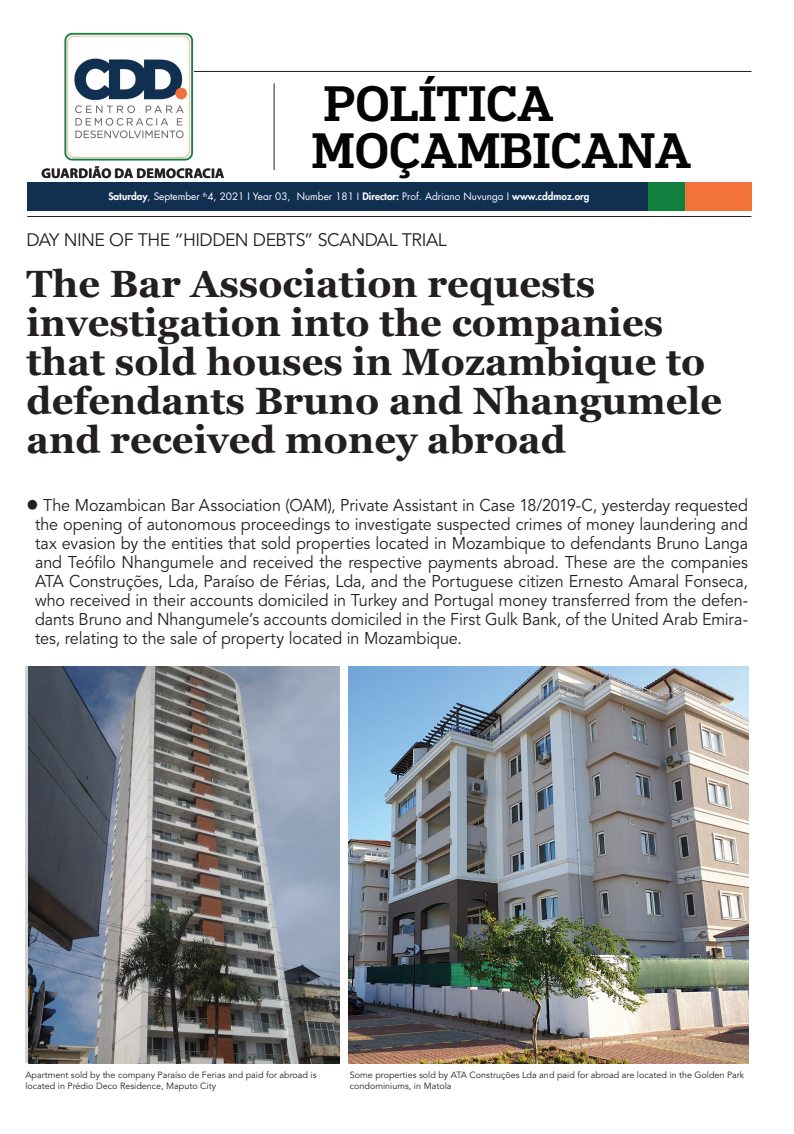
<style>
.page{position:relative;width:794px;height:1134px;background:#fff}
.page>*{position:absolute;margin:0;border:0;box-sizing:border-box;transform-origin:0 0}
.t1{font:500 47px/47px "Popular";color:#040503}
.t2{font:700 38px/39px "Georgia";color:#231f20}
.t3{font:18px "Avenir LT Std";letter-spacing:-.03em;color:#231f20}
.t4{font:17px/19px "Avenir LT Std";letter-spacing:-.005em;color:#231f20;text-align:justify;scale:.95 1}
.t5{font:700 13.9px "Myriad Pro";letter-spacing:.015em;color:#231f20}
.t6{font:10px "Futura LT";color:#fff}
.t7{font:9px/10.8px "Avenir LT Std";color:#231f20}
.s1{font-weight:800}
</style>
<div class="page">
<hr style="left:82px;top:71px;width:669px;height:1px;background:#231f20">
<hr style="left:27px;top:216px;width:724px;height:1px;background:#231f20">
<hr style="left:274px;top:83px;width:1px;height:87px;background:#231f20">
<img style="left:65px;top:32px;width:128px;height:128px">
<img style="left:28px;top:666px;width:311px;height:397px">
<img style="left:349px;top:666px;width:399px;height:397px">
<div style="left:27px;top:182px;width:724px;height:29px;background:#112f51"></div>
<div style="left:648px;top:182px;width:103px;height:29px;background:#f37239"></div>
<div style="left:648px;top:182px;width:37px;height:29px;background:#11803f"></div>
<h1 class="t1" style="left:312px;top:79px;width:381px">POLÍTICA<br>MOÇAMBICANA</h1>
<p class="t5" style="left:41px;top:164px;width:184px">GUARDIÃO DA DEMOCRACIA</p>
<p class="t6" style="left:108px;top:190px;width:482px"><span class="s1">Saturday</span>, September <sup>th</sup>4, 2021 I Year 03, Number 181 I <span class="s1">Director:</span> Prof. Adriano Nuvunga I <span class="s1">www.cddmoz.org</span></p>
<p class="t3" style="left:27px;top:229px;width:422px">DAY NINE OF THE “HIDDEN DEBTS” SCANDAL TRIAL</p>
<h2 class="t2" style="left:27px;top:264px;width:697px">The Bar Association requests investigation into the companies that sold houses in Mozambique to defendants Bruno and Nhangumele and received money abroad</h2>
<p class="t4" style="left:35px;top:496px;width:752px;text-indent:-9px">● The Mozambican Bar Association (OAM), Private Assistant in Case 18/2019-C, yesterday requested the opening of autonomous proceedings to investigate suspected crimes of money laundering and tax evasion by the entities that sold properties located in Mozambique to defendants Bruno Langa and Teófilo Nhangumele and received the respective payments abroad. These are the companies ATA Construções, Lda, Paraíso de Férias, Lda, and the Portuguese citizen Ernesto Amaral Fonseca, who received in their accounts domiciled in Turkey and Portugal money transferred from the defen&shy;dants Bruno and Nhangumele’s accounts domiciled in the First Gulk Bank, of the United Arab Emira&shy;tes, relating to the sale of property located in Mozambique.</p>
<p class="t7" style="left:25px;top:1070px;width:293px">Apartment sold by the company Paraíso de Ferias and paid for abroad is located in Prédio Deco Residence, Maputo City</p>
<p class="t7" style="left:350px;top:1070px;width:396px">Some properties sold by ATA Construções Lda and paid for abroad are located in the Golden Park condominiums, in Matola</p>
</div>
